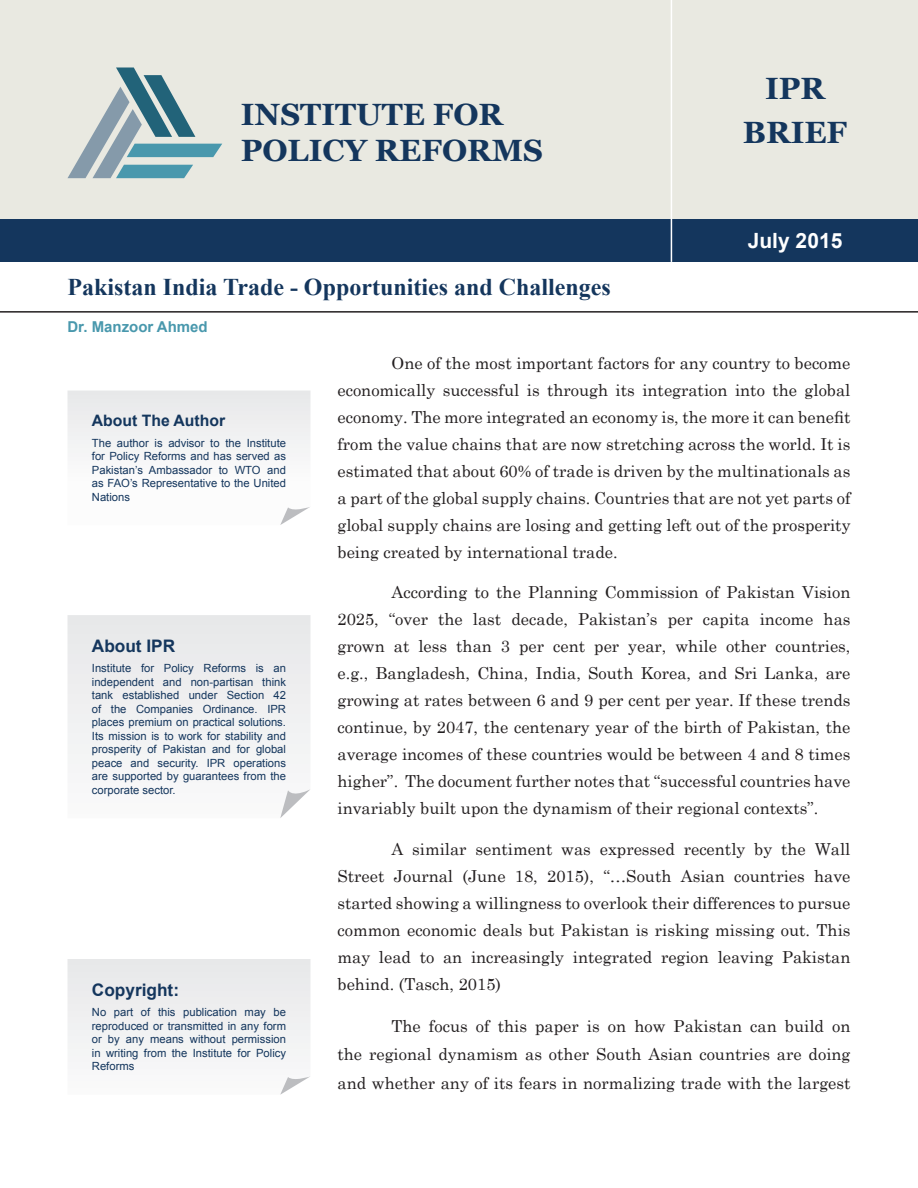
<style>
.page{position:relative;width:918px;height:1188px;background:#fff}
.page>*{position:absolute;margin:0;border:0;box-sizing:border-box;transform-origin:0 0}
.t1{font:700 30.75px "Georgia";color:#14365d}
.t2{font:700 24px "Times New Roman";color:#14365d}
.t3{font:700 21px "Arial";color:#fff}
.t4{font:700 17.25px "Arial";color:#14365d}
.t5{font:16.5px/27px "Century Schoolbook";color:#231f20;text-align:justify}
.t6{font:700 15.75px "Arial";color:#14365d}
.t7{font:700 15px "Arial";color:#4998ad}
.t8{font:11.25px/13.5px "Arial";color:#14365d;text-align:justify}
</style>
<div class="page">
<div style="left:0;top:0;width:918px;height:236px;background:#e9e9e1"></div>
<div style="left:0;top:219px;width:918px;height:43px;background:#14365d"></div>
<svg style="left:68px;top:68px;width:154px;height:110px"></svg>
<hr style="left:671px;top:0;width:1px;height:262px;background:#fff">
<hr style="left:0;top:311px;width:918px;height:2px;background:#231f20">
<div style="left:68px;top:615px;width:242px;height:149px;background:#eeeeef"></div>
<svg style="left:280px;top:789px;width:30px;height:29px"></svg>
<svg style="left:68px;top:959px;width:242px;height:136px"></svg>
<svg style="left:68px;top:391px;width:242px;height:134px"></svg>
<p class="t1" style="left:241px;top:95px;width:264px">INSTITUTE FOR</p>
<p class="t1" style="left:241px;top:131px;width:304px">POLICY REFORMS</p>
<p class="t2" style="left:68px;top:270px;width:545px">Pakistan India Trade - Opportunities and Challenges</p>
<p class="t7" style="left:68px;top:317px;width:142px">Dr. Manzoor Ahmed</p>
<p class="t1" style="left:765px;top:69px;width:61px">IPR</p>
<p class="t1" style="left:743px;top:113px;width:106px">BRIEF</p>
<p class="t3" style="left:748px;top:227px;width:96px">July 2015</p>
<p class="t6" style="left:92px;top:410px;width:135px">About The Author</p>
<p class="t8" style="left:92px;top:436px;width:196px">The author is advisor to the Institute for Policy Reforms and has served as Pakistan’s Ambassador to WTO and as FAO’s Representative to the United Nations</p>
<p class="t4" style="left:92px;top:635px;width:85px">About IPR</p>
<p class="t8" style="left:92px;top:662px;width:196px">Institute for Policy Reforms is an independent and non-partisan think tank established under Section 42 of the Companies Ordinance. IPR places premium on practical solutions.<br>Its mission is to work for stability and prosperity of Pakistan and for global peace and security. IPR operations are supported by guarantees from the corporate sector.</p>
<p class="t4" style="left:92px;top:978px;width:89px">Copyright:</p>
<p class="t8" style="left:92px;top:1006px;width:196px">No part of this publication may be reproduced or transmitted in any form or by any means without permission in writing from the Institute for Policy Reforms</p>
<p class="t5" style="left:337px;top:348px;width:515px;text-indent:54px">One of the most important factors for any country to become economically successful is through its integration into the global economy. The more integrated an economy is, the more it can benefit from the value chains that are now stretching across the world. It is estimated that about 60% of trade is driven by the multinationals as a part of the global supply chains. Countries that are not yet parts of global supply chains are losing and getting left out of the prosperity being created by international trade.</p>
<p class="t5" style="left:337px;top:577px;width:515px;text-indent:54px">According to the Planning Commission of Pakistan Vision 2025, “over the last decade, Pakistan’s per capita income has grown at less than 3 per cent per year, while other countries, e.g., Bangladesh, China, India, South Korea, and Sri Lanka, are growing at rates between 6 and 9 per cent per year. If these trends continue, by 2047, the centenary year of the birth of Pakistan, the average incomes of these countries would be between 4 and 8 times higher”. The document further notes that “successful countries have invariably built upon the dynamism of their regional contexts”.</p>
<p class="t5" style="left:337px;top:834px;width:515px;text-indent:54px">A similar sentiment was expressed recently by the Wall Street Journal (June 18, 2015), “…South Asian countries have started showing a willingness to overlook their differences to pursue common economic deals but Pakistan is risking missing out. This may lead to an increasingly integrated region leaving Pakistan behind. (Tasch, 2015)</p>
<p class="t5" style="left:337px;top:1010px;width:515px;line-height:28.5px;text-indent:54px">The focus of this paper is on how Pakistan can build on the regional dynamism as other South Asian countries are doing and whether any of its fears in normalizing trade with the largest</p>
</div>
